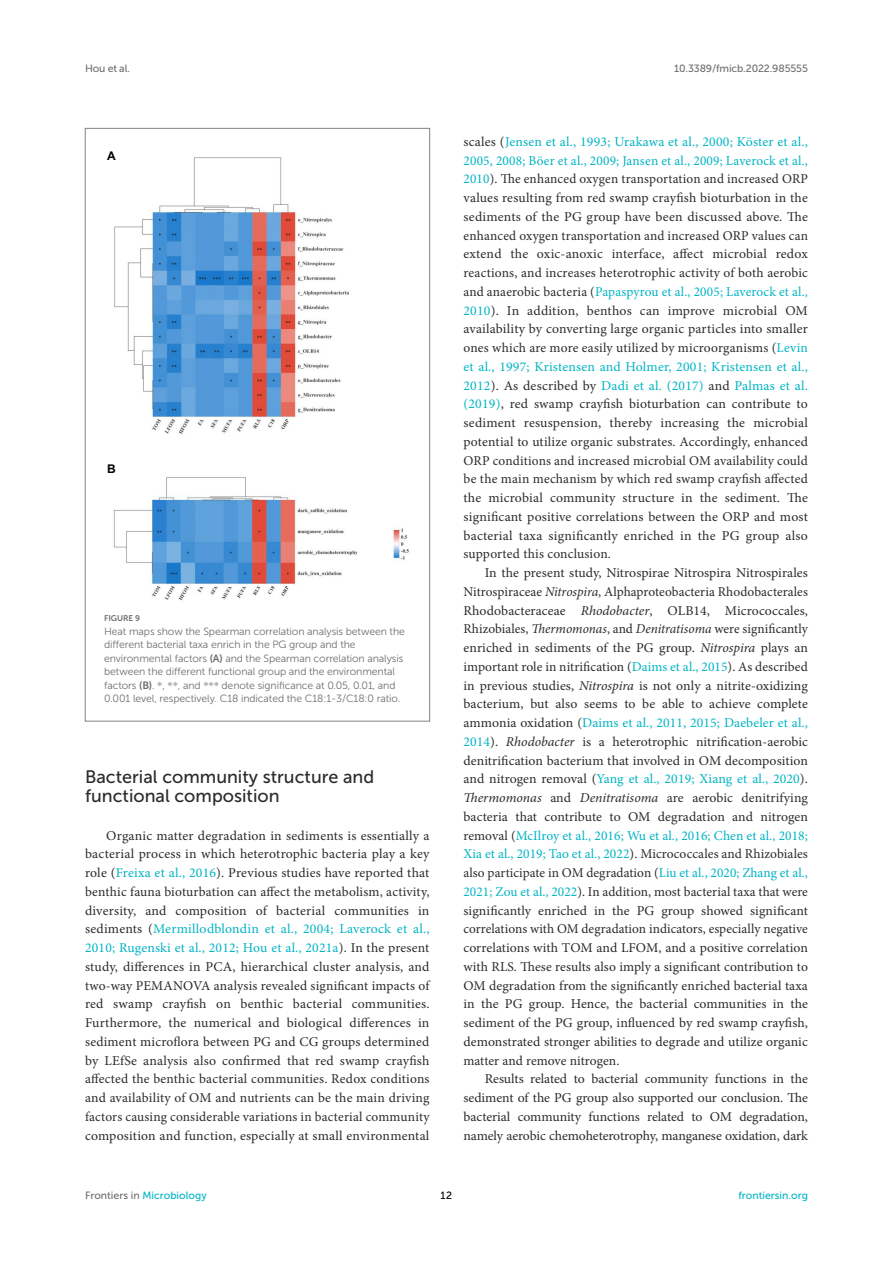
<style>
.page{position:relative;width:893px;height:1263px;background:#fff}
.page>*{position:absolute;margin:0;border:0;box-sizing:border-box;transform-origin:0 0}
.HEAD_2{font:18px/18.8px "Museo Sans 500";color:#2b2b2a}
.TEXT_FLUSH{font:13.5px/18.8px "Minion Pro";letter-spacing:.015em;color:#2b2b2a;text-align:justify}
.TEXT{font:13.5px/18.8px "Minion Pro";letter-spacing:-.005em;color:#2b2b2a;text-align:justify}
.t1{font:700 12px "Arial";color:#000}
.FIG_LEG{font:10.5px/13.5px "Museo Sans 300";letter-spacing:-.01em;color:#706f70}
.t2{font:10.5px "Museo Sans 500";color:#00b4c4}
.t3{font:10.5px "Museo Sans 500";letter-spacing:-.015em;color:#706f70}
.t4{font:10.5px "Museo Sans 500";color:#000}
.FIG_HD{font:8.25px "Museo Sans 700";letter-spacing:-.01em;color:#706f70}
.s1{font-family:"Museo Sans 700"}
.s2{font-family:"STIX General"}
.s3{color:#00b4c4}
.s4{font-style:italic}
.s5{color:#706f70}
</style>
<div class="page">
<img style="left:113px;top:157px;width:296px;height:444px">
<p class="t3" style="left:85px;top:63px;width:46px">Hou et al.</p>
<p class="t3" style="left:674px;top:63px;width:135px">10.3389/fmicb.2022.985555</p>
<p class="t1" style="left:107px;top:147px;width:10px">A</p>
<p class="t1" style="left:107px;top:460px;width:10px">B</p>
<p class="FIG_HD" style="left:104px;top:614px;width:37px">FIGURE 9</p>
<p class="FIG_LEG" style="left:104px;top:624px;width:302px">Heat maps show the Spearman correlation analysis between the different bacterial taxa enrich in the PG group and the environmental factors <span class="s1">(A)</span> and the Spearman correlation analysis between the different functional group and the environmental factors <span class="s1">(B)</span>. <span class="s2">*</span>, <span class="s2">**</span>, and <span class="s2">***</span> denote significance at 0.05, 0.01, and 0.001 level, respectively. C18 indicated the C18:1-3/C18:0 ratio.</p>
<p class="HEAD_2" style="left:85px;top:768px;width:291px">Bacterial community structure and functional composition</p>
<p class="TEXT_FLUSH" style="left:85px;top:826px;width:346px;text-indent:21px">Organic matter degradation in sediments is essentially a bacterial process in which heterotrophic bacteria play a key role (<span class="s3">Freixa et al., 2016</span>). Previous studies have reported that benthic fauna bioturbation can affect the metabolism, activity, diversity, and composition of bacterial communities in sediments (<span class="s3">Mermillodblondin et al., 2004; Laverock et al., 2010; Rugenski et al., 2012; Hou et al., 2021a</span>). In the present study, differences in PCA, hierarchical cluster analysis, and two-way PEMANOVA analysis revealed significant impacts of red swamp crayfish on benthic bacterial communities.<br>Furthermore, the numerical and biological differences in sediment microflora between PG and CG groups determined by LEfSe analysis also confirmed that red swamp crayfish affected the benthic bacterial communities. Redox conditions and availability of OM and nutrients can be the main driving factors causing considerable variations in bacterial community composition and function, especially at small environmental</p>
<p class="TEXT_FLUSH" style="left:463px;top:132px;width:346px">scales (<span class="s3">Jensen et al., 1993; Urakawa et al., 2000; Köster et al., 2005, 2008; Böer et al., 2009; Jansen et al., 2009; Laverock et al., 2010</span>). The enhanced oxygen transportation and increased ORP values resulting from red swamp crayfish bioturbation in the sediments of the PG group have been discussed above. The enhanced oxygen transportation and increased ORP values can extend the oxic-anoxic interface, affect microbial redox reactions, and increases heterotrophic activity of both aerobic and anaerobic bacteria (<span class="s3">Papaspyrou et al., 2005; Laverock et al., 2010</span>). In addition, benthos can improve microbial OM availability by converting large organic particles into smaller ones which are more easily utilized by microorganisms (<span class="s3">Levin et al., 1997; Kristensen and Holmer, 2001; Kristensen et al., 2012</span>). As described by <span class="s3">Dadi et al. (2017)</span> and <span class="s3">Palmas et al. (2019)</span>, red swamp crayfish bioturbation can contribute to sediment resuspension, thereby increasing the microbial potential to utilize organic substrates. Accordingly, enhanced ORP conditions and increased microbial OM availability could be the main mechanism by which red swamp crayfish affected the microbial community structure in the sediment. The significant positive correlations between the ORP and most bacterial taxa significantly enriched in the PG group also supported this conclusion.</p>
<p class="TEXT" style="left:463px;top:563px;width:346px;text-indent:21px">In the present study, Nitrospirae Nitrospira Nitrospirales Nitrospiraceae <span class="s4">Nitrospira</span>, Alphaproteobacteria Rhodobacterales Rhodobacteraceae <span class="s4">Rhodobacter</span>, OLB14, Micrococcales, Rhizobiales, <span class="s4">Thermomonas</span>, and <span class="s4">Denitratisoma</span> were significantly enriched in sediments of the PG group. <span class="s4">Nitrospira</span> plays an important role in nitrification (<span class="s3">Daims et al., 2015</span>). As described in previous studies, <span class="s4">Nitrospira</span> is not only a nitrite-oxidizing bacterium, but also seems to be able to achieve complete ammonia oxidation (<span class="s3">Daims et al., 2011, 2015; Daebeler et al., 2014</span>). <span class="s4">Rhodobacter</span> is a heterotrophic nitrification-aerobic denitrification bacterium that involved in OM decomposition and nitrogen removal (<span class="s3">Yang et al., 2019; Xiang et al., 2020</span>).<br><span class="s4">Thermomonas</span> and <span class="s4">Denitratisoma</span> are aerobic denitrifying bacteria that contribute to OM degradation and nitrogen removal (<span class="s3">McIlroy et al., 2016; Wu et al., 2016; Chen et al., 2018; Xia et al., 2019; Tao et al., 2022</span>). Micrococcales and Rhizobiales also participate in OM degradation (<span class="s3">Liu et al., 2020; Zhang et al., 2021; Zou et al., 2022</span>). In addition, most bacterial taxa that were significantly enriched in the PG group showed significant correlations with OM degradation indicators, especially negative correlations with TOM and LFOM, and a positive correlation with RLS. These results also imply a significant contribution to OM degradation from the significantly enriched bacterial taxa in the PG group. Hence, the bacterial communities in the sediment of the PG group, influenced by red swamp crayfish, demonstrated stronger abilities to degrade and utilize organic matter and remove nitrogen.</p>
<p class="TEXT" style="left:463px;top:1070px;width:346px;text-indent:21px">Results related to bacterial community functions in the sediment of the PG group also supported our conclusion. The bacterial community functions related to OM degradation, namely aerobic chemoheterotrophy, manganese oxidation, dark</p>
<p class="t2" style="left:85px;top:1190px;width:123px"><span class="s5">Frontiers in</span> Microbiology</p>
<p class="t4" style="left:441px;top:1190px;width:13px">12</p>
<p class="t2" style="left:738px;top:1190px;width:71px">frontiersin.org</p>
</div>
